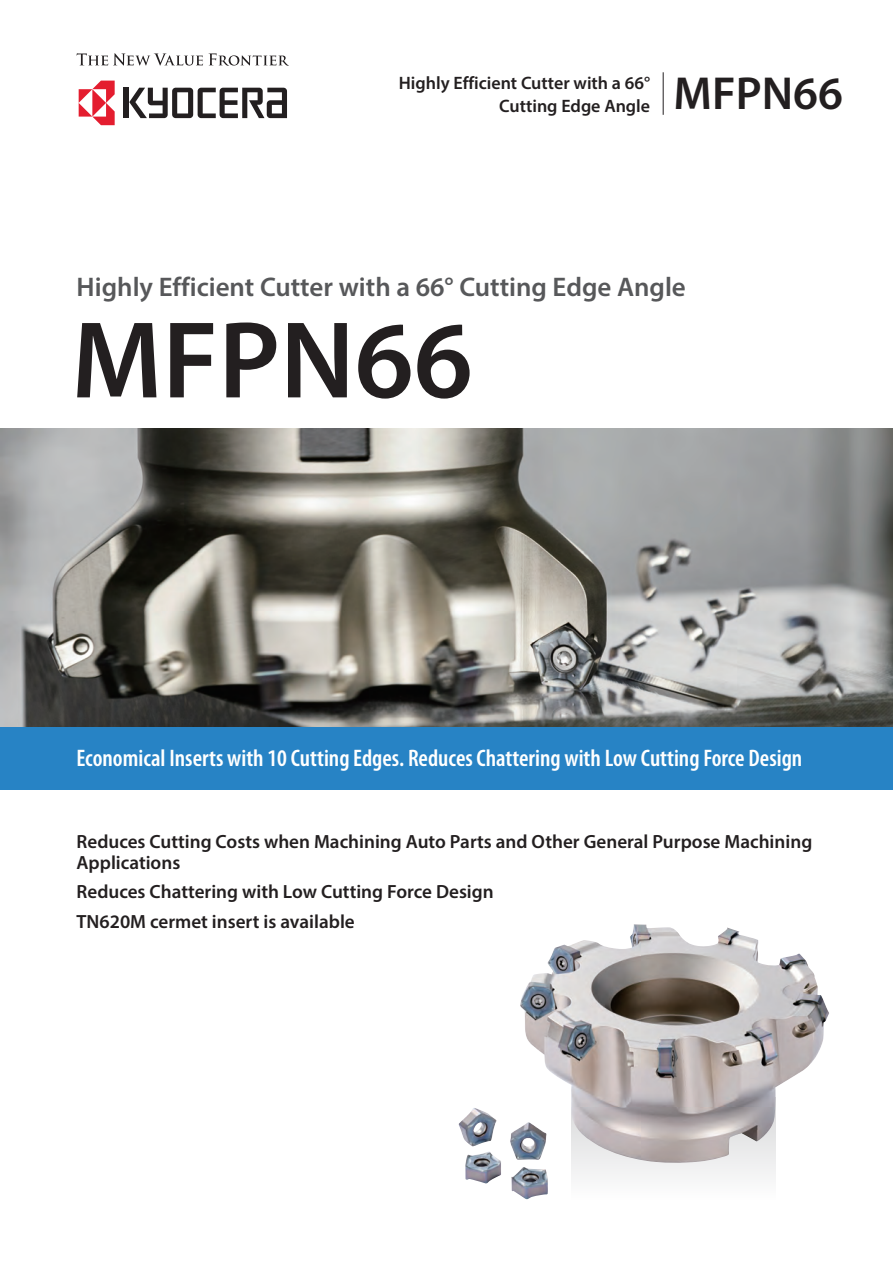
<style>
.page{position:relative;width:893px;height:1263px;background:#fff}
.page>*{position:absolute;margin:0;border:0;box-sizing:border-box;transform-origin:0 0}
.t1{font:600 110.25px "Myriad Pro";color:#231f20}
.t2{font:600 46.5px "Myriad Pro";color:#231f20}
.t3{font:600 27px "Myriad Pro";color:#57585a}
.t4{font:600 condensed 24px "Myriad Pro";color:#fff}
.t5{font:600 19.2px/21px "Myriad Pro";color:#231f20}
.t6{font:600 18px/22.5px "Myriad Pro";color:#231f20;text-align:right}
</style>
<div class="page">
<svg style="left:77px;top:53px;width:126px;height:13px"></svg>
<svg style="left:209px;top:53px;width:80px;height:13px"></svg>
<div style="left:124px;top:88px;width:5px;height:30px;background:#231f20"></div>
<svg style="left:129px;top:88px;width:158px;height:30px"></svg>
<svg style="left:79px;top:81px;width:36px;height:44px"></svg>
<hr style="left:663px;top:72px;width:1px;height:43px;background:#231f20">
<div style="left:0;top:726px;width:893px;height:63px;background:#2783c5"></div>
<div style="left:571px;top:1097px;width:205px;height:102px;background:#f6f6f7"></div>
<img style="left:2px;top:428px;width:889px;height:298px">
<img style="left:458px;top:924px;width:371px;height:240px">
<p class="t6" style="left:399px;top:72px;width:253px">Highly Efficient Cutter with a 66°<br>Cutting Edge Angle</p>
<h2 class="t2" style="left:674px;top:64px;width:171px">MFPN66</h2>
<h3 class="t3" style="left:77px;top:269px;width:611px">Highly Efficient Cutter with a 66° Cutting Edge Angle</h3>
<h1 class="t1" style="left:71px;top:290px;width:403px">MFPN66</h1>
<p class="t4" style="left:77px;top:743px;width:727px">Economical Inserts with 10 Cutting Edges. Reduces Chattering with Low Cutting Force Design</p>
<p class="t5" style="left:77px;top:830px;width:737px">Reduces Cutting Costs when Machining Auto Parts and Other General Purpose Machining<br>Applications</p>
<p class="t5" style="left:77px;top:877px;width:419px;line-height:29.5px">Reduces Chattering with Low Cutting Force Design<br>TN620M cermet insert is available</p>
</div>
